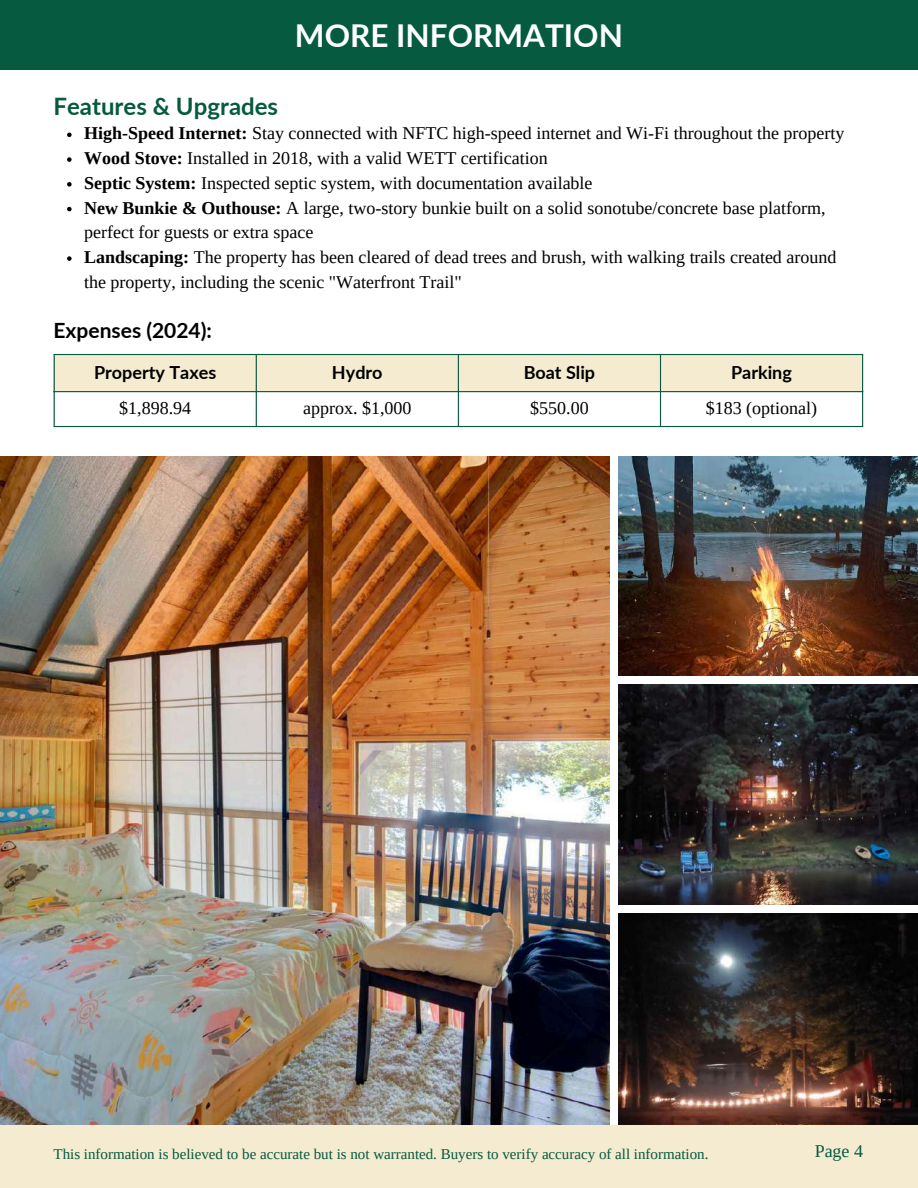
<style>
.page{position:relative;width:918px;height:1188px;background:#fff}
.page>*{position:absolute;margin:0;border:0;box-sizing:border-box;transform-origin:0 0}
.t1{font:700 31.5px "Lato";color:#fff}
.t2{font:700 24px "Lato";color:#055a40}
.t3{font:700 21px "Lato";color:#000}
.t4{font:18px/24.8px "Tinos";color:#000}
.t5{font:700 18px "Lato";color:#000}
.t6{font:18px "Tinos";color:#055a40}
.t7{font:15px "Tinos";color:#055a40}
.s1{font-weight:700}
</style>
<div class="page">
<img style="left:0;top:456px;width:609px;height:669px">
<img style="left:618px;top:456px;width:300px;height:220px">
<img style="left:618px;top:685px;width:300px;height:219px">
<img style="left:618px;top:913px;width:300px;height:212px">
<div style="left:0;top:1125px;width:918px;height:63px;background:#f4ebd0"></div>
<div style="left:0;top:0;width:918px;height:70px;background:#055a40"></div>
<svg style="left:67px;top:133px;width:5px;height:4px"></svg>
<svg style="left:67px;top:157px;width:5px;height:5px"></svg>
<svg style="left:67px;top:182px;width:5px;height:5px"></svg>
<svg style="left:67px;top:207px;width:5px;height:4px"></svg>
<svg style="left:67px;top:256px;width:5px;height:5px"></svg>
<div style="left:55px;top:355px;width:807px;height:36px;background:#f4ebd0"></div>
<hr style="left:54px;top:355px;width:1px;height:71px;background:#055a40">
<hr style="left:256px;top:355px;width:1px;height:71px;background:#055a40">
<hr style="left:458px;top:355px;width:1px;height:71px;background:#055a40">
<hr style="left:660px;top:355px;width:1px;height:71px;background:#055a40">
<hr style="left:862px;top:355px;width:1px;height:71px;background:#055a40">
<hr style="left:54px;top:354px;width:809px;height:1px;background:#055a40">
<hr style="left:54px;top:391px;width:809px;height:1px;background:#055a40">
<hr style="left:54px;top:426px;width:809px;height:1px;background:#055a40">
<h1 class="t1" style="left:295px;top:16px;width:329px">MORE INFORMATION</h1>
<h2 class="t2" style="left:54px;top:91px;width:226px">Features &amp; Upgrades</h2>
<p class="t4" style="left:84px;top:121px;width:762px"><span class="s1">High-Speed Internet:</span> Stay connected with NFTC high-speed internet and Wi-Fi throughout the property <span class="s1">Wood Stove:</span> Installed in 2018, with a valid WETT certification<br><span class="s1">Septic System:</span> Inspected septic system, with documentation available<br><span class="s1">New Bunkie &amp; Outhouse:</span> A large, two-story bunkie built on a solid sonotube/concrete base platform, perfect for guests or extra space<br><span class="s1">Landscaping:</span> The property has been cleared of dead trees and brush, with walking trails created around the property, including the scenic "Waterfront Trail"</p>
<p class="t3" style="left:54px;top:317px;width:160px">Expenses (2024):</p>
<p class="t5" style="left:94px;top:361px;width:124px">Property Taxes</p>
<p class="t5" style="left:332px;top:361px;width:52px">Hydro</p>
<p class="t5" style="left:524px;top:361px;width:73px">Boat Slip</p>
<p class="t5" style="left:731px;top:361px;width:62px">Parking</p>
<p class="t4" style="left:119px;top:395px;width:73px">$1,898.94</p>
<p class="t4" style="left:303px;top:395px;width:110px">approx. $1,000</p>
<p class="t4" style="left:530px;top:395px;width:60px">$550.00</p>
<p class="t4" style="left:706px;top:395px;width:113px">$183 (optional)</p>
<p class="t7" style="left:54px;top:1146px;width:656px">This information is believed to be accurate but is not warranted. Buyers to verify accuracy of all information.</p>
<p class="t6" style="left:815px;top:1141px;width:50px">Page 4</p>
</div>
